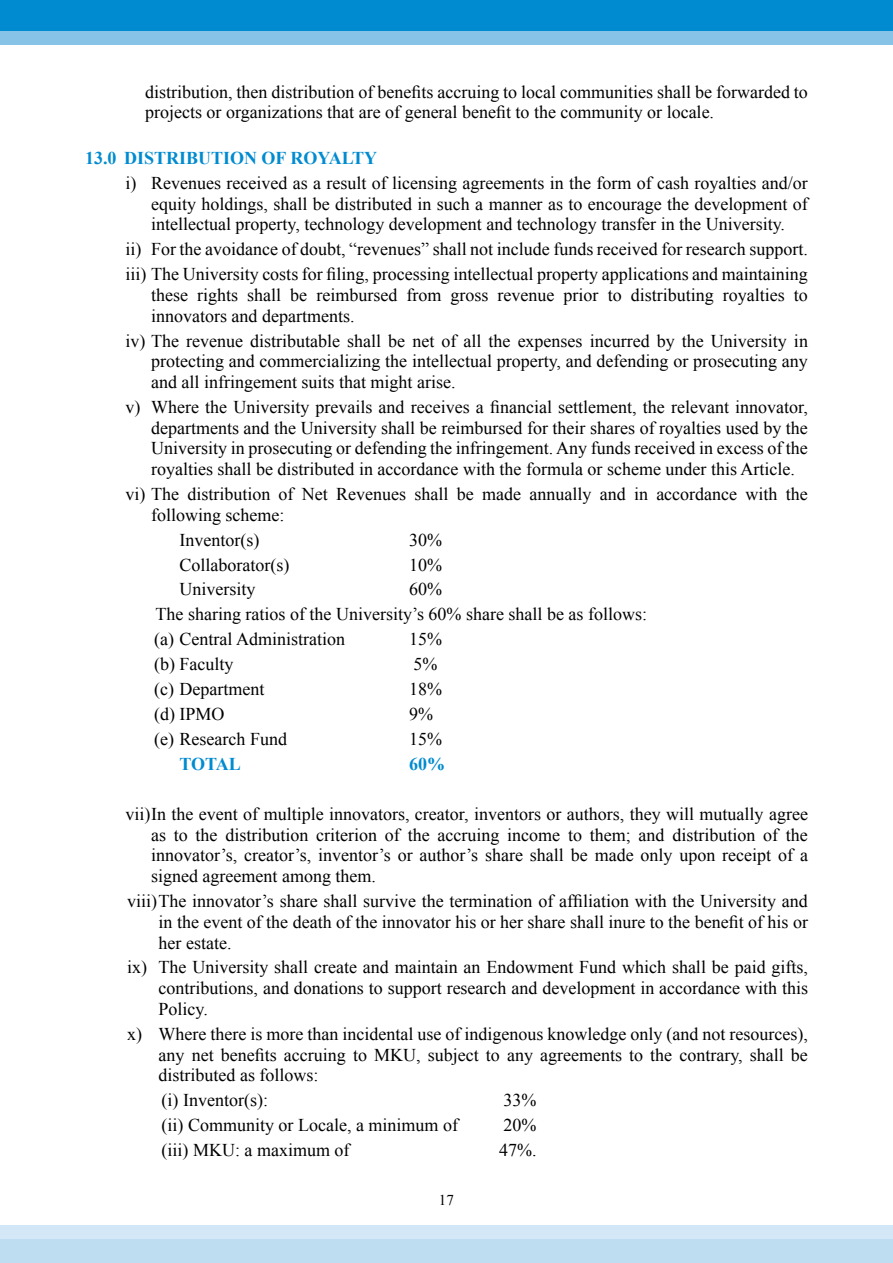
<style>
.page{position:relative;width:893px;height:1263px;background:#fff}
.page>*{position:absolute;margin:0;border:0;box-sizing:border-box;transform-origin:0 0}
.t1{font:18px/20.7px "Times New Roman";color:#000;text-align:justify}
.t2{font:700 18px "Times New Roman";color:#008bd0}
.t3{font:15px "Times New Roman";color:#000}
</style>
<div class="page">
<div style="left:0;top:0;width:893px;height:44px;background:#87c3e7"></div>
<div style="left:0;top:0;width:893px;height:31px;background:#008bd0"></div>
<div style="left:0;top:1225px;width:893px;height:38px;background:#d4e7f6"></div>
<div style="left:0;top:1239px;width:893px;height:24px;background:#bfddf1"></div>
<p class="t1" style="left:145px;top:81px;width:664px">distribution, then distribution of benefits accruing to local communities shall be forwarded to projects or organizations that are of general benefit to the community or locale.</p>
<p class="t2" style="left:85px;top:145px;width:294px">13.0 DISTRIBUTION OF ROYALTY</p>
<p class="t1" style="left:151px;top:172px;width:658px;text-indent:-26px">i) Revenues received as a result of licensing agreements in the form of cash royalties and/or equity holdings, shall be distributed in such a manner as to encourage the development of intellectual property, technology development and technology transfer in the University.</p>
<p class="t1" style="left:126px;top:236px;width:684px;line-height:24.9px">ii) For the avoidance of doubt, “revenues” shall not include funds received for research support. iii) The University costs for filing, processing intellectual property applications and maintaining</p>
<p class="t1" style="left:151px;top:284px;width:658px">these rights shall be reimbursed from gross revenue prior to distributing royalties to innovators and departments.</p>
<p class="t1" style="left:151px;top:330px;width:658px;text-indent:-26px">iv) The revenue distributable shall be net of all the expenses incurred by the University in protecting and commercializing the intellectual property, and defending or prosecuting any and all infringement suits that might arise.</p>
<p class="t1" style="left:151px;top:396px;width:658px;text-indent:-26px">v) Where the University prevails and receives a financial settlement, the relevant innovator, departments and the University shall be reimbursed for their shares of royalties used by the University in prosecuting or defending the infringement. Any funds received in excess of the royalties shall be distributed in accordance with the formula or scheme under this Article.</p>
<p class="t1" style="left:151px;top:483px;width:658px;text-indent:-26px">vi) The distribution of Net Revenues shall be made annually and in accordance with the following scheme:</p>
<p class="t1" style="left:180px;top:529px;width:81px">Inventor(s)</p>
<p class="t1" style="left:409px;top:529px;width:34px">30%</p>
<p class="t1" style="left:180px;top:554px;width:111px">Collaborator(s)</p>
<p class="t1" style="left:409px;top:554px;width:34px">10%</p>
<p class="t1" style="left:180px;top:579px;width:77px">University</p>
<p class="t1" style="left:154px;top:577px;width:494px;line-height:24.9px;text-align:left;text-indent:255px">60%<br>The sharing ratios of the University’s 60% share shall be as follows: (a) Central Administration</p>
<p class="t1" style="left:409px;top:629px;width:34px">15%</p>
<p class="t1" style="left:154px;top:654px;width:81px">(b) Faculty</p>
<p class="t1" style="left:414px;top:654px;width:25px">5%</p>
<p class="t1" style="left:154px;top:679px;width:112px">(c) Department</p>
<p class="t1" style="left:409px;top:679px;width:34px">18%</p>
<p class="t1" style="left:154px;top:703px;width:72px">(d) IPMO</p>
<p class="t1" style="left:409px;top:703px;width:25px">9%</p>
<p class="t1" style="left:154px;top:728px;width:134px">(e) Research Fund</p>
<p class="t1" style="left:409px;top:728px;width:34px">15%</p>
<p class="t2" style="left:180px;top:752px;width:63px">TOTAL</p>
<p class="t2" style="left:409px;top:752px;width:37px">60%</p>
<p class="t1" style="left:151px;top:803px;width:658px;text-indent:-26px">vii)In the event of multiple innovators, creator, inventors or authors, they will mutually agree as to the distribution criterion of the accruing income to them; and distribution of the innovator’s, creator’s, inventor’s or author’s share shall be made only upon receipt of a signed agreement among them.</p>
<p class="t1" style="left:159px;top:890px;width:651px;text-indent:-32px">viii)The innovator’s share shall survive the termination of affiliation with the University and in the event of the death of the innovator his or her share shall inure to the benefit of his or her estate.</p>
<p class="t1" style="left:159px;top:957px;width:651px;text-indent:-32px">ix) The University shall create and maintain an Endowment Fund which shall be paid gifts, contributions, and donations to support research and development in accordance with this Policy.</p>
<p class="t1" style="left:159px;top:1023px;width:651px;text-indent:-32px">x) Where there is more than incidental use of indigenous knowledge only (and not resources), any net benefits accruing to MKU, subject to any agreements to the contrary, shall be distributed as follows:</p>
<p class="t1" style="left:162px;top:1089px;width:108px">(i) Inventor(s):</p>
<p class="t1" style="left:504px;top:1089px;width:34px">33%</p>
<p class="t1" style="left:162px;top:1114px;width:298px">(ii) Community or Locale, a minimum of</p>
<p class="t1" style="left:504px;top:1114px;width:34px">20%</p>
<p class="t1" style="left:162px;top:1139px;width:189px">(iii) MKU: a maximum of</p>
<p class="t1" style="left:499px;top:1139px;width:39px">47%.</p>
<p class="t3" style="left:439px;top:1189px;width:16px">17</p>
</div>
